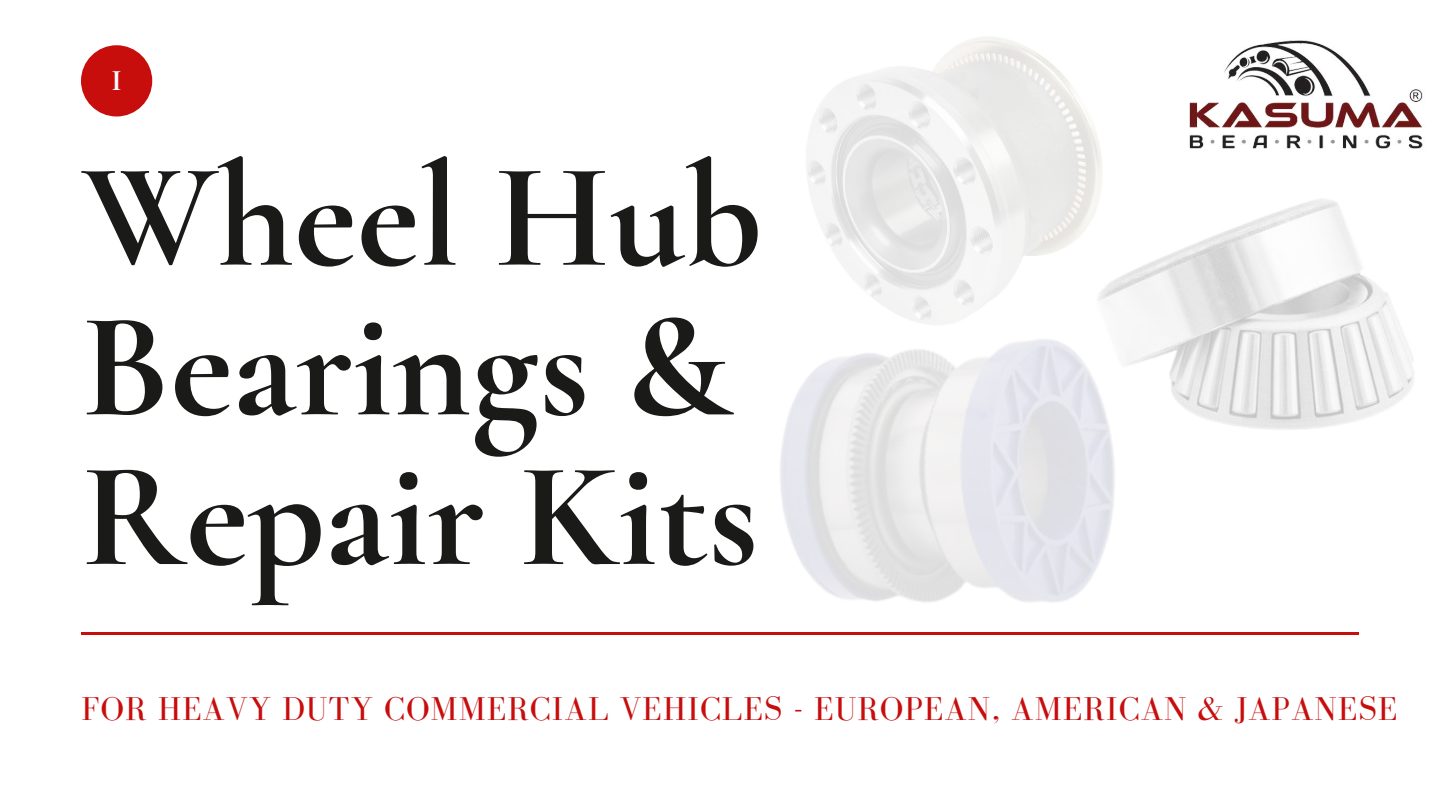
<style>
.page{position:relative;width:1440px;height:810px;background:#fff}
.page>*{position:absolute;margin:0;border:0;box-sizing:border-box;transform-origin:0 0}
.t1{font:700 150px/149.6px "Cormorant Garamond";color:#1a1b18}
.t2{font:34px "Bodoni FLF";letter-spacing:.03em;color:#c80d0d}
.t3{font:700 30px "Cormorant Garamond";color:#fafafa}
</style>
<div class="page">
<hr style="left:81px;top:633px;width:1278px;height:2px;background:#c80d0d">
<div style="left:81px;top:45px;width:71px;height:72px;background:#c80d0d;border-radius:50%"></div>
<img style="left:806px;top:37px;width:295px;height:117px">
<img style="left:585px;top:154px;width:760px;height:479px">
<img style="left:1172px;top:40px;width:251px;height:143px">
<img style="left:1063px;top:183px;width:351px;height:291px">
<p class="t3" style="left:112px;top:63px;width:12px">I</p>
<h1 class="t1" style="left:81px;top:142px;width:683px">Wheel Hub<br>Bearings &amp;<br>Repair Kits</h1>
<p class="t2" style="left:81px;top:691px;width:1318px">FOR HEAVY DUTY COMMERCIAL VEHICLES - EUROPEAN, AMERICAN &amp; JAPANESE</p>
</div>
